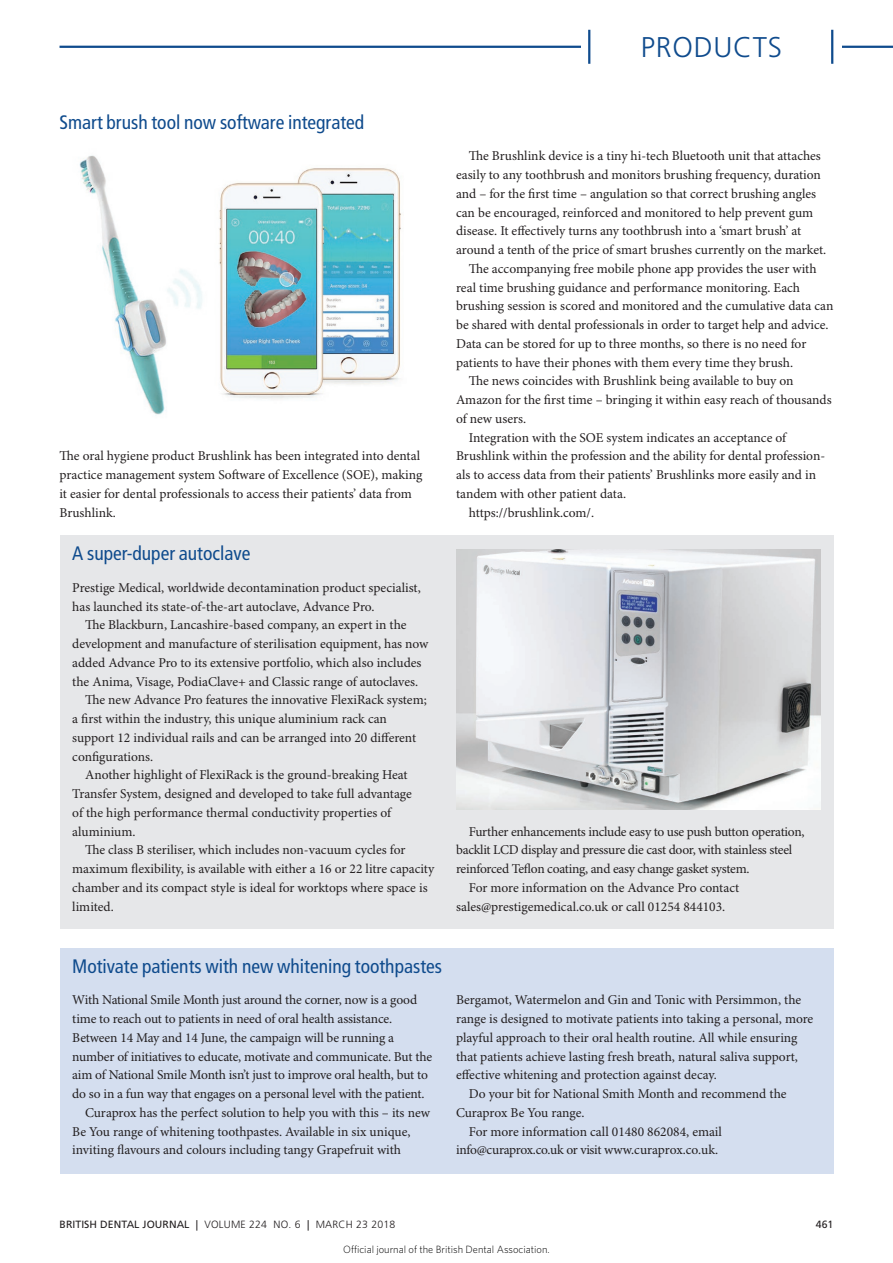
<style>
.page{position:relative;width:893px;height:1263px;background:#fff}
.page>*{position:absolute;margin:0;border:0;box-sizing:border-box;transform-origin:0 0}
.t1{font:300 28.5px "Frutiger LT Std";letter-spacing:.025em;color:#0f4b8d}
.heading___6_products{font:condensed 19.5px "Frutiger LT Std";color:#0f4b8d}
.body_9pt_ragged{font:13.5px/18.8px "Minion Pro";letter-spacing:-.005em;color:#231f20}
.body_9pt_ragged_1st{font:13.5px/18.8px "Minion Pro";letter-spacing:-.01em;color:#231f20}
.body_9pt_ragged-2{font:13.5px/18.8px "Minion Pro";letter-spacing:-.025em;color:#231f20}
.t2{font:300 10.5px "Frutiger LT Std";letter-spacing:.02em;color:#231f20}
.t3{font:300 10.5px "Whitney";color:#000}
.t4{font:10.5px "Frutiger LT Std";color:#231f20}
.s1{font-weight:400}
</style>
<div class="page">
<div style="left:60px;top:948px;width:773px;height:225px;background:#d4deef"></div>
<div style="left:60px;top:535px;width:773px;height:394px;background:#e6e7e9"></div>
<img style="left:456px;top:549px;width:365px;height:260px">
<img style="left:79px;top:155px;width:322px;height:261px">
<hr style="left:60px;top:46px;width:833px;height:2px;background:#0f4b8d">
<div style="left:581px;top:30px;width:261px;height:34px;background:#fff"></div>
<hr style="left:831px;top:30px;width:2px;height:34px;background:#0f4b8d">
<hr style="left:588px;top:30px;width:2px;height:34px;background:#0f4b8d">
<h1 class="t1" style="left:641px;top:31px;width:143px">PRODUCTS</h1>
<p class="heading___6_products" style="left:60px;top:111px;width:306px">Smart brush tool now software integrated</p>
<p class="body_9pt_ragged_1st" style="left:60px;top:447px;width:364px">The oral hygiene product Brushlink has been integrated into dental practice management system Software of Excellence (SOE), making it easier for dental professionals to access their patients’ data from Brushlink.</p>
<p class="heading___6_products" style="left:72px;top:542px;width:180px">A super-duper autoclave</p>
<p class="body_9pt_ragged_1st" style="left:72px;top:579px;width:350px">Prestige Medical, worldwide decontamination product specialist, has launched its state-of-the-art autoclave, Advance Pro.</p>
<p class="body_9pt_ragged" style="left:72px;top:616px;width:358px;text-indent:13px">The Blackburn, Lancashire-based company, an expert in the development and manufacture of sterilisation equipment, has now added Advance Pro to its extensive portfolio, which also includes the Anima, Visage, PodiaClave+ and Classic range of autoclaves.</p>
<p class="body_9pt_ragged" style="left:72px;top:691px;width:356px;text-indent:13px">The new Advance Pro features the innovative FlexiRack system; a first within the industry, this unique aluminium rack can support 12 individual rails and can be arranged into 20 different configurations.</p>
<p class="body_9pt_ragged" style="left:72px;top:766px;width:341px;text-indent:13px">Another highlight of FlexiRack is the ground-breaking Heat Transfer System, designed and developed to take full advantage of the high performance thermal conductivity properties of aluminium.</p>
<p class="body_9pt_ragged" style="left:72px;top:841px;width:363px;text-indent:13px">The class B steriliser, which includes non-vacuum cycles for maximum flexibility, is available with either a 16 or 22 litre capacity chamber and its compact style is ideal for worktops where space is limited.</p>
<p class="body_9pt_ragged" style="left:456px;top:147px;width:372px;text-indent:13px">The Brushlink device is a tiny hi-tech Bluetooth unit that attaches easily to any toothbrush and monitors brushing frequency, duration and – for the first time – angulation so that correct brushing angles can be encouraged, reinforced and monitored to help prevent gum disease. It effectively turns any toothbrush into a ‘smart brush’ at around a tenth of the price of smart brushes currently on the market.</p>
<p class="body_9pt_ragged" style="left:456px;top:260px;width:379px;text-indent:13px">The accompanying free mobile phone app provides the user with real time brushing guidance and performance monitoring. Each brushing session is scored and monitored and the cumulative data can be shared with dental professionals in order to target help and advice.<br>Data can be stored for up to three months, so there is no need for patients to have their phones with them every time they brush.</p>
<p class="body_9pt_ragged" style="left:456px;top:372px;width:377px;text-indent:13px">The news coincides with Brushlink being available to buy on<br>Amazon for the first time – bringing it within easy reach of thousands of new users.</p>
<p class="body_9pt_ragged" style="left:456px;top:429px;width:371px;text-indent:13px">Integration with the SOE system indicates an acceptance of Brushlink within the profession and the ability for dental profession&shy;als to access data from their patients’ Brushlinks more easily and in tandem with other patient data.</p>
<p class="body_9pt_ragged" style="left:469px;top:504px;width:127px">https://brushlink.com/.</p>
<p class="body_9pt_ragged-2" style="left:456px;top:822px;width:350px;text-indent:13px">Further enhancements include easy to use push button operation, backlit LCD display and pressure die cast door, with stainless steel reinforced Teflon coating, and easy change gasket system.</p>
<p class="body_9pt_ragged" style="left:456px;top:879px;width:285px;text-indent:13px">For more information on the Advance Pro contact sales@prestigemedical.co.uk or call 01254 844103.</p>
<p class="heading___6_products" style="left:72px;top:955px;width:371px">Motivate patients with new whitening toothpastes</p>
<p class="body_9pt_ragged_1st" style="left:72px;top:991px;width:361px">With National Smile Month just around the corner, now is a good time to reach out to patients in need of oral health assistance.<br>Between 14 May and 14 June, the campaign will be running a number of initiatives to educate, motivate and communicate. But the aim of National Smile Month isn’t just to improve oral health, but to do so in a fun way that engages on a personal level with the patient.</p>
<p class="body_9pt_ragged" style="left:72px;top:1104px;width:359px;text-indent:13px">Curaprox has the perfect solution to help you with this – its new<br>Be You range of whitening toothpastes. Available in six unique, inviting flavours and colours including tangy Grapefruit with</p>
<p class="body_9pt_ragged" style="left:456px;top:991px;width:359px">Bergamot, Watermelon and Gin and Tonic with Persimmon, the range is designed to motivate patients into taking a personal, more playful approach to their oral health routine. All while ensuring that patients achieve lasting fresh breath, natural saliva support, effective whitening and protection against decay.</p>
<p class="body_9pt_ragged" style="left:456px;top:1085px;width:332px;text-indent:13px">Do your bit for National Smith Month and recommend the<br>Curaprox Be You range.</p>
<p class="body_9pt_ragged" style="left:456px;top:1122px;width:267px;text-align:right">For more information call 01480 862084, email info@curaprox.co.uk or visit www.curaprox.co.uk.</p>
<p class="t2" style="left:60px;top:1219px;width:337px"><span class="s1">BRITISH DENTAL JOURNAL |</span> VOLUME 224 NO. 6 <span class="s1">|</span> MARCH 23 2018</p>
<p class="t4" style="left:816px;top:1218px;width:19px">461</p>
<p class="t3" style="left:343px;top:1243px;width:208px">Official journal of the British Dental Association.</p>
</div>
